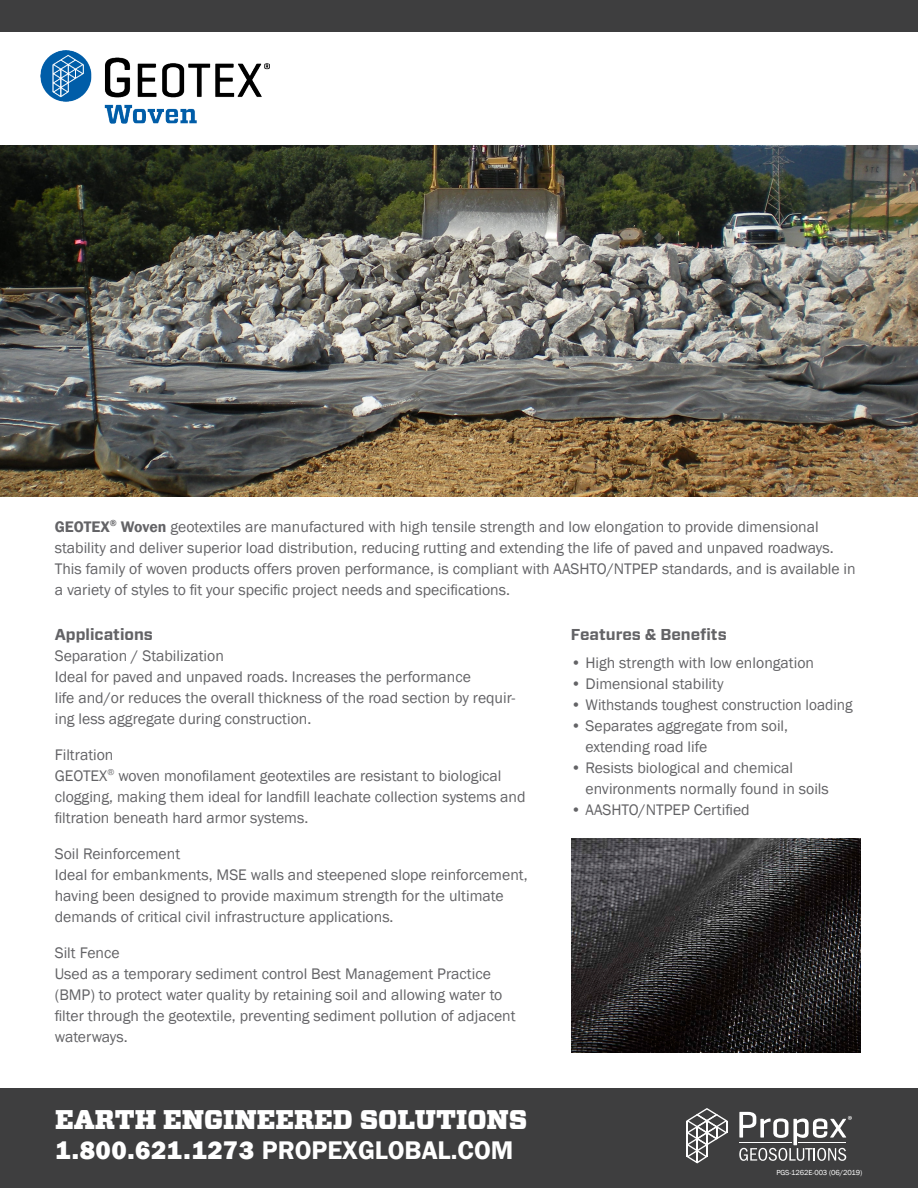
<style>
.page{position:relative;width:918px;height:1188px;background:#fff}
.page>*{position:absolute;margin:0;border:0;box-sizing:border-box;transform-origin:0 0}
.t1{font:900 27px "Vitesse";color:#fff}
.t2{font:600 26.25px "Franklin Gothic";color:#fff}
.body{font:15.75px/21px "Franklin Gothic";color:#636366}
.body-2{font:700 15.75px "Vitesse Sans";color:#636366}
.t3{font:7.5px "Franklin Gothic";letter-spacing:-.01em;color:#fff}
.s1{font-weight:600}
.s2{font-weight:800}
</style>
<div class="page">
<img style="left:0;top:146px;width:918px;height:351px">
<img style="left:572px;top:839px;width:289px;height:213px">
<img style="left:41px;top:51px;width:228px;height:73px">
<div style="left:0;top:0;width:918px;height:31px;background:#3e3e3f"></div>
<div style="left:0;top:1088px;width:918px;height:100px;background:#3e3e3f"></div>
<svg style="left:739px;top:1112px;width:113px;height:49px"></svg>
<svg style="left:686px;top:1108px;width:42px;height:55px"></svg>
<p class="body" style="left:55px;top:517px;width:803px"><span class="s1">GEOTEX</span><sup>®</sup> <span class="s1">Woven</span> geotextiles are manufactured with high tensile strength and low elongation to provide dimensional stability and deliver superior load distribution, reducing rutting and extending the life of paved and unpaved roadways.<br>This family of woven products offers proven performance, is compliant with AASHTO/NTPEP standards, and is available in a variety of styles to fit your specific project needs and specifications.</p>
<p class="body-2" style="left:55px;top:624px;width:100px">Applications</p>
<p class="body" style="left:55px;top:646px;width:171px">Separation / Stabilization</p>
<p class="body" style="left:55px;top:667px;width:418px">Ideal for paved and unpaved roads. Increases the performance</p>
<p class="body" style="left:55px;top:688px;width:462px">life and/or reduces the overall thickness of the road section by requir&shy;ing less aggregate during construction.</p>
<p class="body" style="left:55px;top:745px;width:60px">Filtration</p>
<p class="body" style="left:55px;top:766px;width:472px">GEOTEX<sup>®</sup> woven monofilament geotextiles are resistant to biological clogging, making them ideal for landfill leachate collection systems and filtration beneath hard armor systems.</p>
<p class="body" style="left:55px;top:844px;width:127px">Soil Reinforcement</p>
<p class="body" style="left:55px;top:865px;width:474px">Ideal for embankments, MSE walls and steepened slope reinforcement, having been designed to provide maximum strength for the ultimate demands of critical civil infrastructure applications.</p>
<p class="body" style="left:55px;top:943px;width:66px">Silt Fence</p>
<p class="body" style="left:55px;top:964px;width:462px">Used as a temporary sediment control Best Management Practice (BMP) to protect water quality by retaining soil and allowing water to filter through the geotextile, preventing sediment pollution of adjacent waterways.</p>
<p class="body-2" style="left:571px;top:624px;width:157px">Features &amp; Benefits</p>
<p class="body" style="left:571px;top:653px;width:245px">• High strength with low enlongation</p>
<p class="body" style="left:571px;top:674px;width:154px">• Dimensional stability</p>
<p class="body" style="left:571px;top:695px;width:283px">• Withstands toughest construction loading</p>
<p class="body" style="left:571px;top:716px;width:219px">• Separates aggregate from soil,</p>
<p class="body" style="left:586px;top:737px;width:123px">extending road life</p>
<p class="body" style="left:586px;top:758px;width:245px;text-indent:-15px">• Resists biological and chemical environments normally found in soils</p>
<p class="body" style="left:571px;top:800px;width:180px">• AASHTO/NTPEP Certified</p>
<p class="t1" style="left:55px;top:1101px;width:474px">EARTH ENGINEERED SOLUTIONS</p>
<p class="t2" style="left:55px;top:1134px;width:460px"><span class="s2">1.800.621.1273</span> PROPEXGLOBAL.COM</p>
<p class="t3" style="left:776px;top:1168px;width:87px">PGS-1262E-003 (06/2019)</p>
</div>
